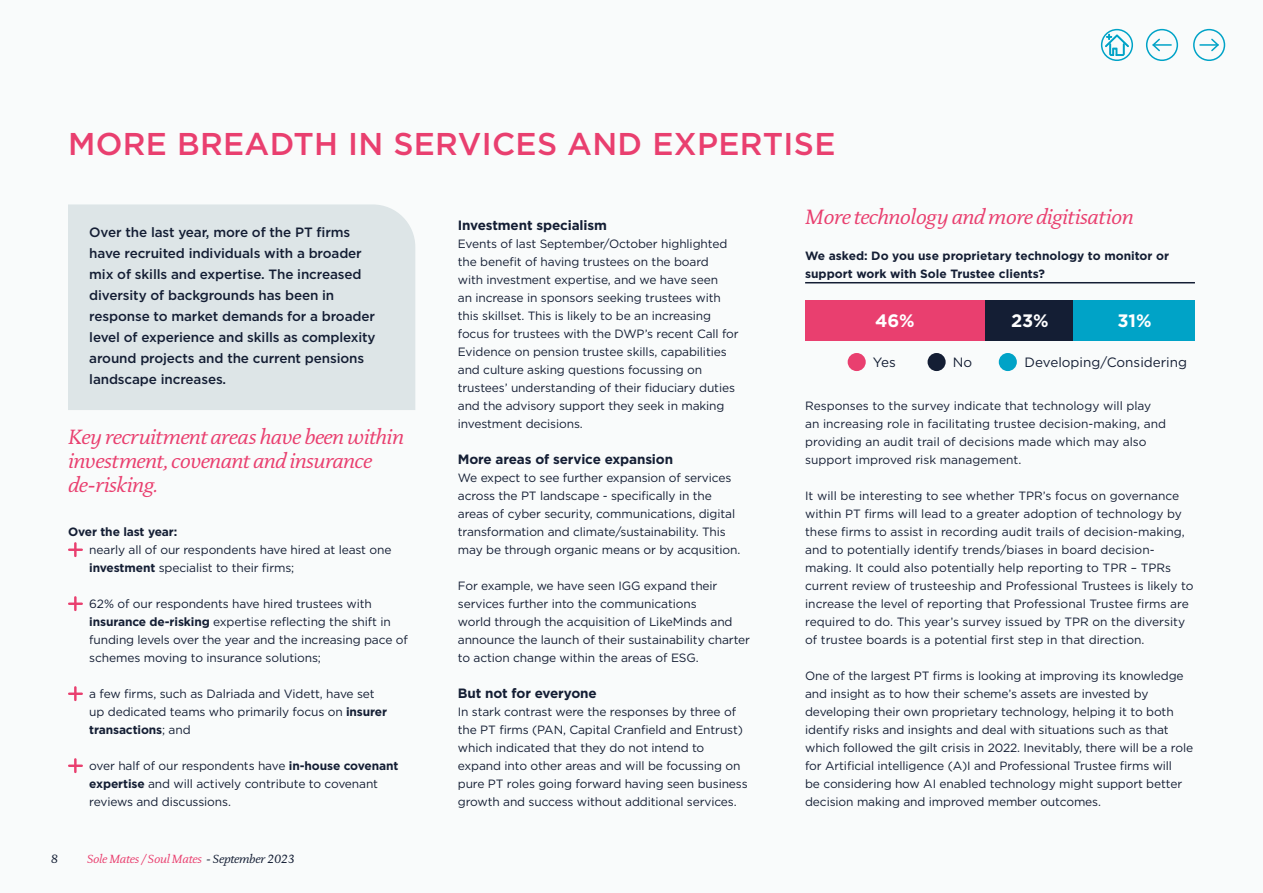
<style>
.page{position:relative;width:1263px;height:893px;background:#f9fbfb}
.page>*{position:absolute;margin:0;border:0;box-sizing:border-box;transform-origin:0 0}
.t1{font:500 31.5px "Gotham";letter-spacing:.01em;color:#e93f6f}
.t2{font:italic 21px/24px "DTL Documenta TOT";letter-spacing:-.025em;color:#e93f6f}
.t3{font:700 18px "Gotham";color:#fff}
.t4{font:500 13.5px/21px "Gotham";letter-spacing:-.01em;color:#141e34}
.t5{font:700 13.5px "Gotham";letter-spacing:-.01em;color:#141e34}
.t6{font:13.5px "Gotham";color:#141e34}
.t7{font:12px/18px "Gotham";letter-spacing:-.01em;color:#141e34}
.t8{font:700 12px/18px "Gotham";color:#141e34}
.t9{font:italic 12px "DTL Documenta TOT";letter-spacing:-.02em;color:#e93f6f}
.t10{font:italic 12px "DTL Documenta TOT";color:#141e34}
.s1{font-weight:700}
.s2{color:#141e34}
</style>
<div class="page">
<svg style="left:68px;top:542px;width:15px;height:15px"></svg>
<svg style="left:68px;top:596px;width:15px;height:15px"></svg>
<svg style="left:68px;top:686px;width:15px;height:15px"></svg>
<svg style="left:68px;top:758px;width:15px;height:15px"></svg>
<svg style="left:1152px;top:38px;width:19px;height:14px"></svg>
<div style="left:1146px;top:29px;width:32px;height:32px;border:2px solid #00a3c7;border-radius:50%"></div>
<svg style="left:1200px;top:38px;width:19px;height:14px"></svg>
<div style="left:1193px;top:29px;width:32px;height:32px;border:2px solid #00a3c7;border-radius:50%"></div>
<svg style="left:1105px;top:34px;width:24px;height:22px"></svg>
<div style="left:1101px;top:29px;width:32px;height:32px;border:2px solid #00a3c7;border-radius:50%"></div>
<div style="left:68px;top:204px;width:347px;height:206px;background:#dde5e7"></div>
<hr style="left:805px;top:282px;width:390px;height:1px;background:#141e34">
<div style="left:805px;top:300px;width:180px;height:40px;background:#e93f6f"></div>
<div style="left:985px;top:300px;width:90px;height:40px;background:#141e34"></div>
<div style="left:1074px;top:300px;width:121px;height:40px;background:#00a3c7"></div>
<div style="left:848px;top:353px;width:18px;height:18px;background:#e93f6f;border-radius:50%"></div>
<div style="left:927px;top:353px;width:19px;height:18px;background:#141e34;border-radius:50%"></div>
<div style="left:999px;top:353px;width:18px;height:18px;background:#00a3c7;border-radius:50%"></div>
<h1 class="t1" style="left:68px;top:123px;width:769px">MORE BREADTH IN SERVICES AND EXPERTISE</h1>
<p class="t4" style="left:89px;top:221px;width:288px">Over the last year, more of the PT firms have recruited individuals with a broader mix of skills and expertise. The increased diversity of backgrounds has been in response to market demands for a broader level of experience and skills as complexity around projects and the current pensions landscape increases.</p>
<h2 class="t2" style="left:68px;top:425px;width:337px">Key recruitment areas have been within investment, covenant and insurance de-risking.</h2>
<p class="t8" style="left:68px;top:523px;width:111px">Over the last year:</p>
<p class="t7" style="left:89px;top:541px;width:304px">nearly all of our respondents have hired at least one <span class="s1">investment</span> specialist to their firms;</p>
<p class="t7" style="left:89px;top:595px;width:320px">62% of our respondents have hired trustees with <span class="s1">insurance de-risking</span> expertise reflecting the shift in funding levels over the year and the increasing pace of schemes moving to insurance solutions;</p>
<p class="t7" style="left:89px;top:685px;width:299px">a few firms, such as Dalriada and Vidett, have set up dedicated teams who primarily focus on <span class="s1">insurer transactions</span>; and</p>
<p class="t7" style="left:89px;top:757px;width:311px">over half of our respondents have <span class="s1">in-house covenant expertise</span> and will actively contribute to covenant reviews and discussions.</p>
<p class="t10" style="left:51px;top:851px;width:9px">8</p>
<p class="t9" style="left:87px;top:851px;width:210px">Sole Mates / Soul Mates <span class="s2">- September 2023</span></p>
<p class="t5" style="left:458px;top:216px;width:151px">Investment specialism</p>
<p class="t7" style="left:458px;top:235px;width:282px">Events of last September/October highlighted the benefit of having trustees on the board<br>with investment expertise, and we have seen<br>an increase in sponsors seeking trustees with this skillset. This is likely to be an increasing focus for trustees with the DWP’s recent Call for Evidence on pension trustee skills, capabilities and culture asking questions focussing on trustees’ understanding of their fiduciary duties and the advisory support they seek in making investment decisions.</p>
<p class="t5" style="left:458px;top:450px;width:217px">More areas of service expansion</p>
<p class="t7" style="left:458px;top:469px;width:284px">We expect to see further expansion of services across the PT landscape - specifically in the areas of cyber security, communications, digital transformation and climate/sustainability. This may be through organic means or by acqusition.</p>
<p class="t7" style="left:458px;top:577px;width:294px">For example, we have seen IGG expand their services further into the communications<br>world through the acquisition of LikeMinds and announce the launch of their sustainability charter to action change within the areas of ESG.</p>
<p class="t5" style="left:458px;top:684px;width:140px">But not for everyone</p>
<p class="t7" style="left:458px;top:703px;width:291px">In stark contrast were the responses by three of the PT firms (PAN, Capital Cranfield and Entrust) which indicated that they do not intend to expand into other areas and will be focussing on pure PT roles going forward having seen business growth and success without additional services.</p>
<h2 class="t2" style="left:805px;top:204px;width:330px">More technology and more digitisation</h2>
<p class="t8" style="left:805px;top:246px;width:365px">We asked: Do you use proprietary technology to monitor or support work with Sole Trustee clients?</p>
<h3 class="t3" style="left:875px;top:309px;width:41px">46%</h3>
<h3 class="t3" style="left:1011px;top:309px;width:39px">23%</h3>
<h3 class="t3" style="left:1118px;top:309px;width:35px">31%</h3>
<p class="t6" style="left:873px;top:353px;width:24px">Yes</p>
<p class="t6" style="left:953px;top:353px;width:21px">No</p>
<p class="t6" style="left:1025px;top:353px;width:164px">Developing/Considering</p>
<p class="t7" style="left:805px;top:397px;width:362px">Responses to the survey indicate that technology will play an increasing role in facilitating trustee decision-making, and providing an audit trail of decisions made which may also support improved risk management.</p>
<p class="t7" style="left:805px;top:487px;width:390px">It will be interesting to see whether TPR’s focus on governance within PT firms will lead to a greater adoption of technology by these firms to assist in recording audit trails of decision-making, and to potentially identify trends/biases in board decision&shy;making. It could also potentially help reporting to TPR – TPRs current review of trusteeship and Professional Trustees is likely to increase the level of reporting that Professional Trustee firms are required to do. This year’s survey issued by TPR on the diversity of trustee boards is a potential first step in that direction.</p>
<p class="t7" style="left:805px;top:667px;width:389px">One of the largest PT firms is looking at improving its knowledge and insight as to how their scheme’s assets are invested by developing their own proprietary technology, helping it to both identify risks and insights and deal with situations such as that which followed the gilt crisis in 2022. Inevitably, there will be a role for Artificial intelligence (A)I and Professional Trustee firms will<br>be considering how AI enabled technology might support better decision making and improved member outcomes.</p>
</div>
